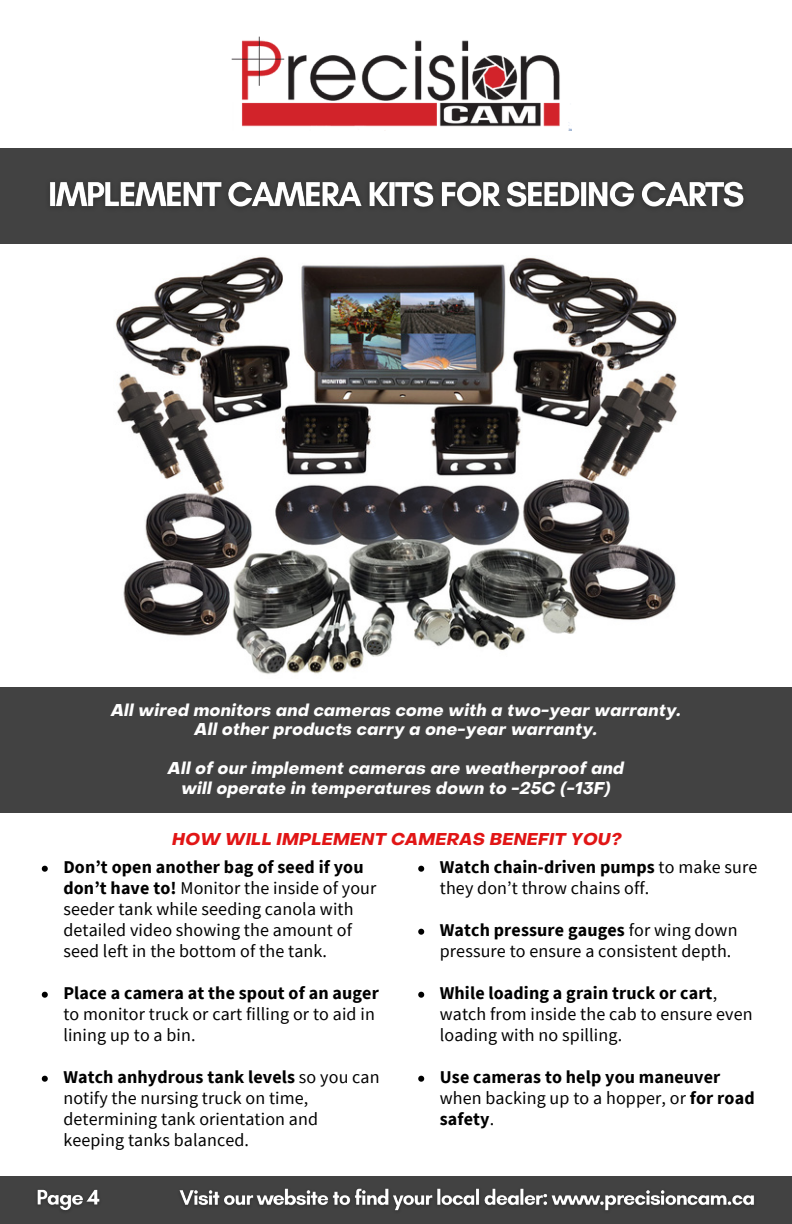
<style>
.page{position:relative;width:792px;height:1224px;background:#fff}
.page>*{position:absolute;margin:0;border:0;box-sizing:border-box;transform-origin:0 0}
.t1{font:18px/21px "Source Sans Pro";letter-spacing:.005em;color:#000}
.t2{font:700 18px/21px "Source Sans Pro";letter-spacing:.005em;color:#000}
.t3{font:italic 700 16.8px/19.6px "Object Sans";letter-spacing:.025em;color:#fefefe;text-align:center}
.t4{font:italic 700 16.8px "Object Sans";letter-spacing:.025em;color:#e11515}
.s1{font-weight:700}
.s2{font-weight:400}
</style>
<div class="page">
<div style="left:0;top:687px;width:792px;height:126px;background:#424242"></div>
<div style="left:0;top:148px;width:792px;height:96px;background:#424242"></div>
<div style="left:0;top:1177px;width:792px;height:47px;background:#424242"></div>
<img style="left:231px;top:36px;width:341px;height:95px">
<img style="left:50px;top:181px;width:694px;height:26px">
<svg style="left:42px;top:866px;width:6px;height:6px"></svg>
<svg style="left:42px;top:992px;width:6px;height:6px"></svg>
<svg style="left:42px;top:1076px;width:6px;height:6px"></svg>
<svg style="left:418px;top:866px;width:6px;height:6px"></svg>
<svg style="left:418px;top:929px;width:6px;height:6px"></svg>
<svg style="left:418px;top:992px;width:6px;height:6px"></svg>
<svg style="left:418px;top:1076px;width:6px;height:6px"></svg>
<img style="left:115px;top:257px;width:562px;height:417px">
<img style="left:179px;top:1188px;width:575px;height:23px">
<img style="left:37px;top:1189px;width:63px;height:21px">
<p class="t3" style="left:111px;top:701px;width:571px">All wired monitors and cameras come with a two-year warranty.<br>All other products carry a one-year warranty.</p>
<p class="t3" style="left:168px;top:760px;width:458px">All of our implement cameras are weatherproof and will operate in temperatures down to -25C (-13F)</p>
<p class="t4" style="left:172px;top:833px;width:451px">HOW WILL IMPLEMENT CAMERAS BENEFIT YOU?</p>
<h4 class="t1" style="left:63px;top:856px;width:315px"><span class="s1">Don’t open another bag of seed if you don’t have to!</span> Monitor the inside of your seeder tank while seeding canola with detailed video showing the amount of seed left in the bottom of the tank.</h4>
<h4 class="t1" style="left:63px;top:982px;width:317px"><span class="s1">Place a camera at the spout of an auger </span>to monitor truck or cart filling or to aid in lining up to a bin.</h4>
<h3 class="t1" style="left:63px;top:1066px;width:318px"><span class="s1">Watch anhydrous tank levels</span> so you can notify the nursing truck on time, determining tank orientation and keeping tanks balanced.</h3>
<p class="t1" style="left:440px;top:856px;width:319px"><span class="s1">Watch chain-driven pumps</span> to make sure they don’t throw chains off.</p>
<p class="t1" style="left:440px;top:919px;width:299px"><span class="s1">Watch pressure gauges</span> for wing down pressure to ensure a consistent depth.</p>
<p class="t1" style="left:440px;top:982px;width:314px"><span class="s1">While loading a grain truck or cart</span>, watch from inside the cab to ensure even loading with no spilling.</p>
<p class="t2" style="left:440px;top:1066px;width:316px">Use cameras to help you maneuver <span class="s2">when backing up to a hopper, or</span> for road safety<span class="s2">.</span></p>
</div>
